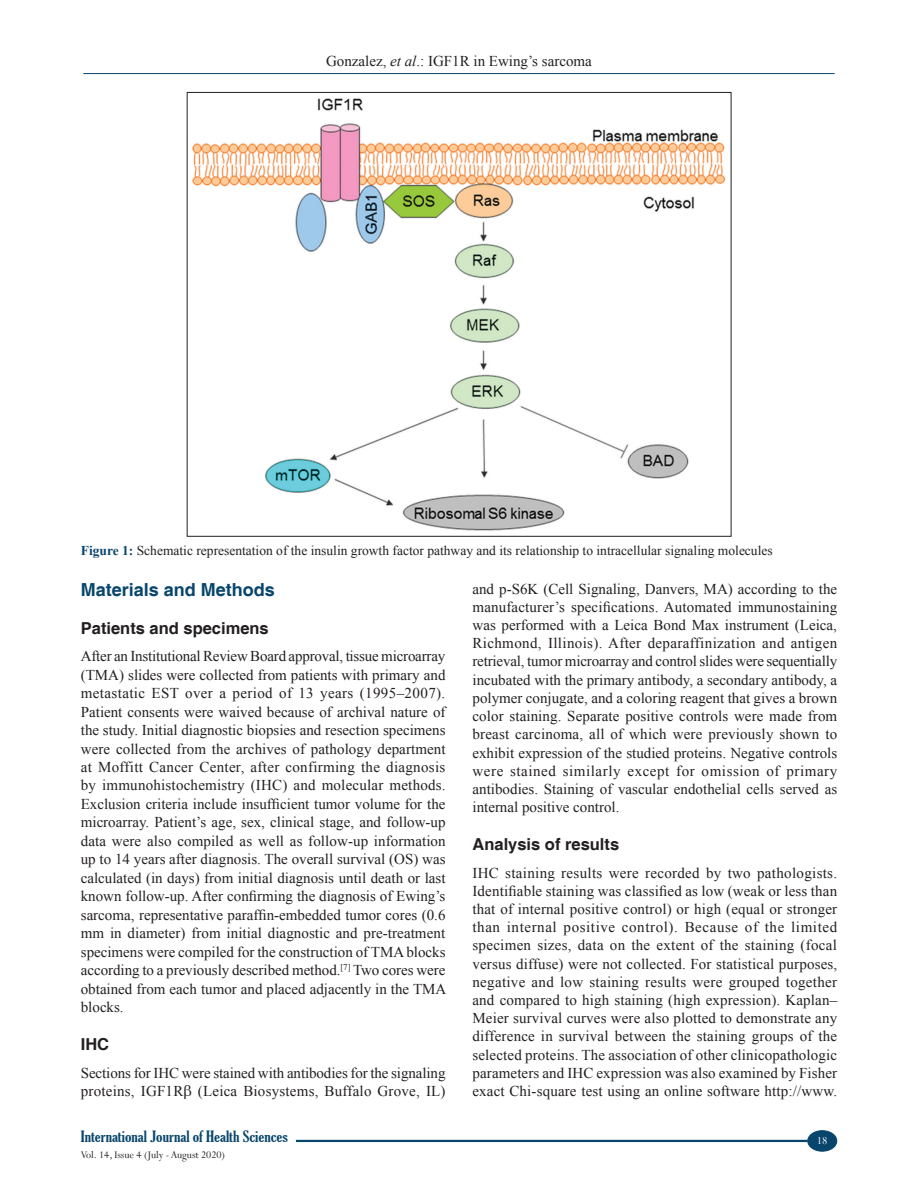
<style>
.page{position:relative;width:918px;height:1188px;background:#fff}
.page>*{position:absolute;margin:0;border:0;box-sizing:border-box;transform-origin:0 0}
.t1{font:700 18px "Helvetica";color:#08456c}
.t2{font:700 16.5px "Helvetica";color:#231f20}
.TX{font:15px/18.1px "Times New Roman";color:#231f20;text-align:justify}
.RF_VERSO{font:extra-condensed 15px "Gloucester";color:#08456c;scale:1.25 1}
.FGC{font:13.5px "Times New Roman";color:#231f20}
.FOLIO{font:12px "Perpetua";color:#fff}
.RE_VERSO_1{font:11.25px "Perpetua";letter-spacing:-.005em;color:#231f20}
.s1{font-style:italic}
.s2{font-weight:700;color:#08456c}
</style>
<div class="page">
<hr style="left:83px;top:73px;width:752px;height:1px;background:#08456c">
<div style="left:808px;top:1131px;width:29px;height:20px;background:#08456c;border-radius:50%"></div>
<div style="left:807px;top:1130px;width:30px;height:22px;border:1px solid #08456c;border-radius:50%"></div>
<hr style="left:296px;top:1140px;width:512px;height:2px;background:#08456c">
<img style="left:192px;top:98px;width:534px;height:433px">
<p class="TX" style="left:326px;top:51px;width:267px">Gonzalez, <span class="s1">et al</span>.: IGF1R in Ewing’s sarcoma</p>
<p class="FGC" style="left:81px;top:541px;width:693px"><span class="s2">Figure 1:</span> Schematic representation of the insulin growth factor pathway and its relationship to intracellular signaling molecules</p>
<h1 class="t1" style="left:81px;top:579px;width:196px">Materials and Methods</h1>
<h2 class="t2" style="left:81px;top:618px;width:189px">Patients and specimens</h2>
<p class="TX" style="left:81px;top:647px;width:367px">After an Institutional Review Board approval, tissue microarray (TMA) slides were collected from patients with primary and metastatic EST over a period of 13 years (1995–2007).<br>Patient consents were waived because of archival nature of the study. Initial diagnostic biopsies and resection specimens were collected from the archives of pathology department at Moffitt Cancer Center, after confirming the diagnosis by immunohistochemistry (IHC) and molecular methods.<br>Exclusion criteria include insufficient tumor volume for the microarray. Patient’s age, sex, clinical stage, and follow-up data were also compiled as well as follow-up information up to 14 years after diagnosis. The overall survival (OS) was calculated (in days) from initial diagnosis until death or last known follow-up. After confirming the diagnosis of Ewing’s sarcoma, representative paraffin-embedded tumor cores (0.6 mm in diameter) from initial diagnostic and pre-treatment specimens were compiled for the construction of TMA blocks according to a previously described method.<sup>[7]</sup> Two cores were obtained from each tumor and placed adjacently in the TMA blocks.</p>
<h2 class="t2" style="left:81px;top:1034px;width:30px">IHC</h2>
<p class="TX" style="left:81px;top:1063px;width:366px">Sections for IHC were stained with antibodies for the signaling proteins, IGF1R (Leica Biosystems, Buffalo Grove, IL)</p>
<p class="TX" style="left:472px;top:579px;width:366px">and p-S6K (Cell Signaling, Danvers, MA) according to the manufacturer’s specifications. Automated immunostaining was performed with a Leica Bond Max instrument (Leica, Richmond, Illinois). After deparaffinization and antigen retrieval, tumor microarray and control slides were sequentially incubated with the primary antibody, a secondary antibody, a polymer conjugate, and a coloring reagent that gives a brown color staining. Separate positive controls were made from breast carcinoma, all of which were previously shown to exhibit expression of the studied proteins. Negative controls were stained similarly except for omission of primary antibodies. Staining of vascular endothelial cells served as internal positive control.</p>
<h2 class="t2" style="left:472px;top:834px;width:148px">Analysis of results</h2>
<p class="TX" style="left:472px;top:863px;width:366px">IHC staining results were recorded by two pathologists.<br>Identifiable staining was classified as low (weak or less than that of internal positive control) or high (equal or stronger than internal positive control). Because of the limited specimen sizes, data on the extent of the staining (focal versus diffuse) were not collected. For statistical purposes, negative and low staining results were grouped together and compared to high staining (high expression). Kaplan– Meier survival curves were also plotted to demonstrate any difference in survival between the staining groups of the selected proteins. The association of other clinicopathologic parameters and IHC expression was also examined by Fisher exact Chi-square test using an online software http://www.</p>
<p class="RF_VERSO" style="left:81px;top:1128px;width:167px">International Journal of Health Sciences</p>
<p class="FOLIO" style="left:817px;top:1133px;width:12px">18</p>
<p class="RE_VERSO_1" style="left:81px;top:1148px;width:146px">Vol. 14, Issue 4 (July - August 2020)</p>
</div>
